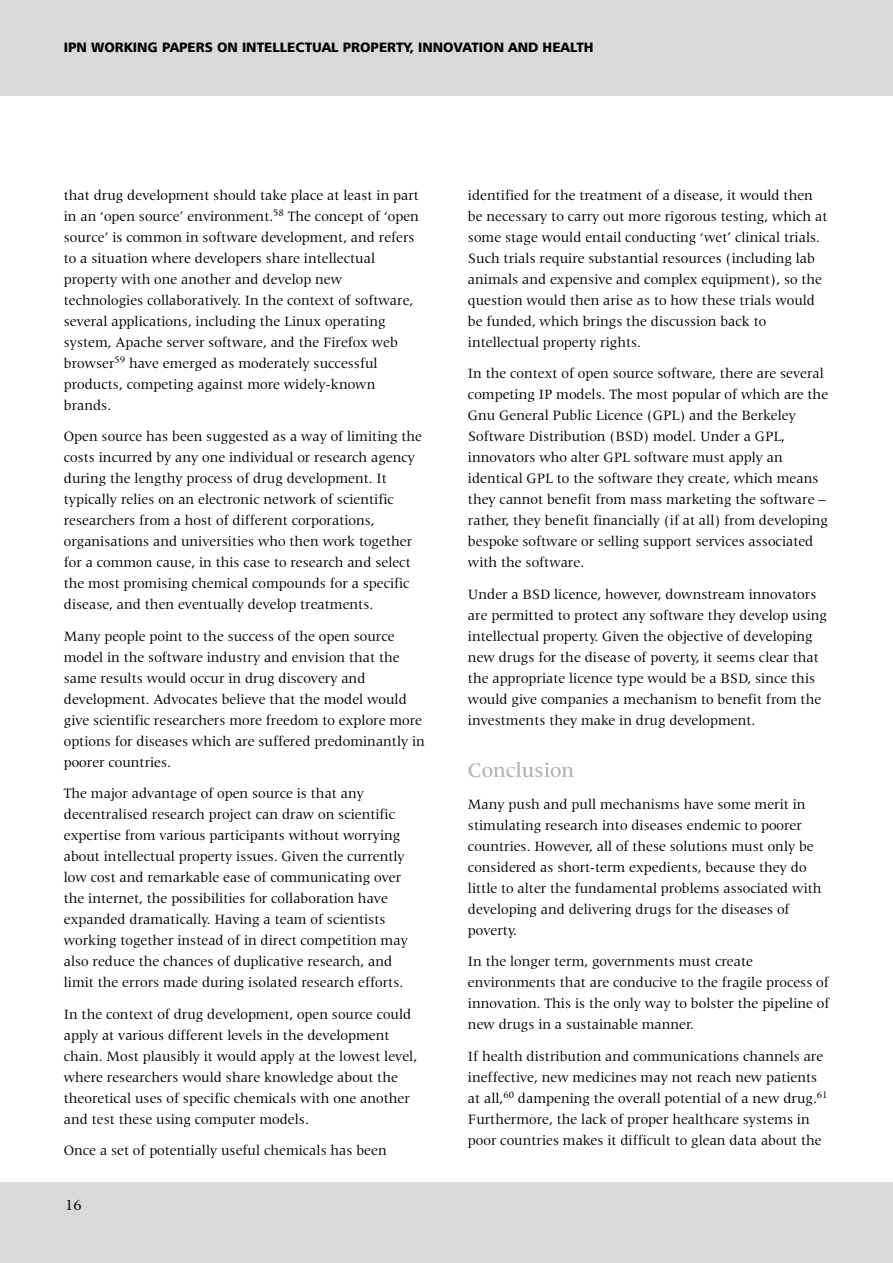
<style>
.page{position:relative;width:893px;height:1263px;background:#fff}
.page>*{position:absolute;margin:0;border:0;box-sizing:border-box;transform-origin:0 0}
.t1{font:500 21px "Latin 725 BT";color:#b3b3b3}
.t2{font:15.75px "Latin 725 BT";color:#000}
.t3{font:14.7px/21px "Latin 725 BT";color:#000}
.t4{font:13.5px "Humanist 777 BT Black B";color:#000}
</style>
<div class="page">
<div style="left:0;top:1182px;width:892px;height:81px;background:#d9d9d9"></div>
<div style="left:0;top:0;width:892px;height:96px;background:#d9d9d9"></div>
<p class="t4" style="left:64px;top:43px;width:531px">IPN WORKING PAPERS ON INTELLECTUAL PROPERTY, INNOVATION AND HEALTH</p>
<p class="t3" style="left:64px;top:186px;width:357px">that drug development should take place at least in part in an ‘open source’ environment.<sup>58</sup> The concept of ‘open source’ is common in software development, and refers to a situation where developers share intellectual property with one another and develop new technologies collaboratively. In the context of software, several applications, including the Linux operating system, Apache server software, and the Firefox web browser<sup>59</sup> have emerged as moderately successful products, competing against more widely-known brands.</p>
<p class="t3" style="left:64px;top:427px;width:360px">Open source has been suggested as a way of limiting the costs incurred by any one individual or research agency during the lengthy process of drug development. It typically relies on an electronic network of scientific researchers from a host of different corporations, organisations and universities who then work together for a common cause, in this case to research and select the most promising chemical compounds for a specific disease, and then eventually develop treatments.</p>
<p class="t3" style="left:64px;top:627px;width:362px">Many people point to the success of the open source model in the software industry and envision that the same results would occur in drug discovery and development. Advocates believe that the model would give scientific researchers more freedom to explore more options for diseases which are suffered predominantly in poorer countries.</p>
<p class="t3" style="left:64px;top:784px;width:345px">The major advantage of open source is that any decentralised research project can draw on scientific expertise from various participants without worrying about intellectual property issues. Given the currently low cost and remarkable ease of communicating over the internet, the possibilities for collaboration have expanded dramatically. Having a team of scientists working together instead of in direct competition may also reduce the chances of duplicative research, and limit the errors made during isolated research efforts.</p>
<p class="t3" style="left:64px;top:1005px;width:355px">In the context of drug development, open source could apply at various different levels in the development chain. Most plausibly it would apply at the lowest level, where researchers would share knowledge about the theoretical uses of specific chemicals with one another and test these using computer models.</p>
<p class="t3" style="left:64px;top:1141px;width:324px">Once a set of potentially useful chemicals has been</p>
<p class="t2" style="left:65px;top:1199px;width:18px">16</p>
<p class="t3" style="left:468px;top:186px;width:361px">identified for the treatment of a disease, it would then be necessary to carry out more rigorous testing, which at some stage would entail conducting ‘wet’ clinical trials.<br>Such trials require substantial resources (including lab animals and expensive and complex equipment), so the question would then arise as to how these trials would be funded, which brings the discussion back to intellectual property rights.</p>
<p class="t3" style="left:468px;top:364px;width:362px">In the context of open source software, there are several competing IP models. The most popular of which are the Gnu General Public Licence (GPL) and the Berkeley Software Distribution (BSD) model. Under a GPL, innovators who alter GPL software must apply an identical GPL to the software they create, which means they cannot benefit from mass marketing the software – rather, they benefit financially (if at all) from developing bespoke software or selling support services associated with the software.</p>
<p class="t3" style="left:468px;top:585px;width:360px">Under a BSD licence, however, downstream innovators are permitted to protect any software they develop using intellectual property. Given the objective of developing new drugs for the disease of poverty, it seems clear that the appropriate licence type would be a BSD, since this would give companies a mechanism to benefit from the investments they make in drug development.</p>
<h1 class="t1" style="left:468px;top:762px;width:108px">Conclusion</h1>
<p class="t3" style="left:468px;top:795px;width:355px">Many push and pull mechanisms have some merit in stimulating research into diseases endemic to poorer countries. However, all of these solutions must only be considered as short-term expedients, because they do little to alter the fundamental problems associated with developing and delivering drugs for the diseases of poverty.</p>
<p class="t3" style="left:468px;top:952px;width:363px">In the longer term, governments must create environments that are conducive to the fragile process of innovation. This is the only way to bolster the pipeline of new drugs in a sustainable manner.</p>
<p class="t3" style="left:468px;top:1047px;width:361px">If health distribution and communications channels are ineffective, new medicines may not reach new patients at all,<sup>60</sup> dampening the overall potential of a new drug.<sup>61<br></sup>Furthermore, the lack of proper healthcare systems in poor countries makes it difficult to glean data about the</p>
</div>
